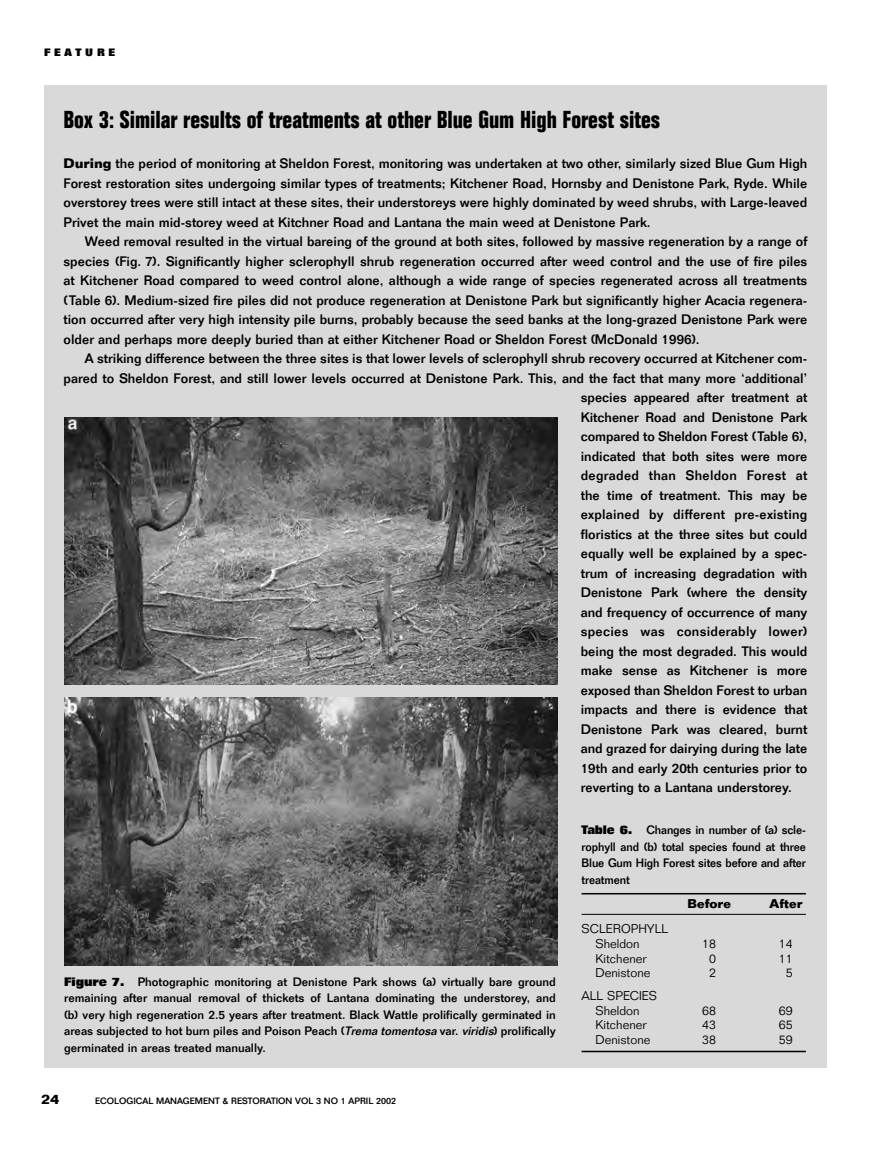
<style>
.page{position:relative;width:893px;height:1169px;background:#fff}
.page>*{position:absolute;margin:0;border:0;box-sizing:border-box;transform-origin:0 0}
.t1{font:700 condensed 24px "Folio";color:#000}
.t2{font:500 13.5px/19.5px "Folio";color:#000;text-align:justify}
.t3{font:500 13.5px "Folio";letter-spacing:.02em;color:#000}
.t4{font:700 13.5px "Folio";color:#000}
.t5{font:300 12.45px/14.7px "Folio";color:#000}
.t6{font:700 12.45px "Folio";color:#000}
.t7{font:300 12.45px "Folio";color:#d9d9d9}
.t8{font:500 12px/16.5px "Folio";letter-spacing:-.005em;color:#000;text-align:justify}
.t9{font:500 12px/16.5px "Folio";letter-spacing:-.005em;color:#000;text-align:justify;scale:.96 1}
.t10{font:800 10.5px "Folio";letter-spacing:.36em;color:#000}
.t11{font:500 9px "Folio";color:#000}
.s1{font-weight:700}
.s2{font-weight:800}
.s3{font-style:italic}
.s4{color:#000}
</style>
<div class="page">
<div style="left:44px;top:85px;width:782px;height:982px;background:#d9d9d9"></div>
<hr style="left:581px;top:893px;width:224px;height:1px;background:#000">
<hr style="left:581px;top:914px;width:224px;height:1px;background:#000">
<hr style="left:581px;top:1050px;width:224px;height:2px;background:#000">
<img style="left:64px;top:417px;width:493px;height:267px">
<img style="left:64px;top:698px;width:493px;height:267px">
<p class="t10" style="left:44px;top:48px;width:73px">FEATURE</p>
<h1 class="t1" style="left:64px;top:110px;width:598px">Box 3: Similar results of treatments at other Blue Gum High Forest sites</h1>
<p class="t2" style="left:64px;top:155px;width:745px"><span class="s1">During</span> the period of monitoring at Sheldon Forest, monitoring was undertaken at two other, similarly sized Blue Gum High Forest restoration sites undergoing similar types of treatments; Kitchener Road, Hornsby and Denistone Park, Ryde. While overstorey trees were still intact at these sites, their understoreys were highly dominated by weed shrubs, with Large-leaved Privet the main mid-storey weed at Kitchner Road and Lantana the main weed at Denistone Park.</p>
<p class="t2" style="left:64px;top:233px;width:745px;text-indent:21px">Weed removal resulted in the virtual bareing of the ground at both sites, followed by massive regeneration by a range of species (Fig. 7). Significantly higher sclerophyll shrub regeneration occurred after weed control and the use of fire piles at Kitchener Road compared to weed control alone, although a wide range of species regenerated across all treatments (Table 6). Medium-sized fire piles did not produce regeneration at Denistone Park but significantly higher Acacia regenera&shy;tion occurred after very high intensity pile burns, probably because the seed banks at the long-grazed Denistone Park were older and perhaps more deeply buried than at either Kitchener Road or Sheldon Forest (McDonald 1996).</p>
<p class="t2" style="left:85px;top:350px;width:724px">A striking difference between the three sites is that lower levels of sclerophyll shrub recovery occurred at Kitchener com-</p>
<p class="t2" style="left:64px;top:370px;width:745px">pared to Sheldon Forest, and still lower levels occurred at Denistone Park. This, and the fact that many more ‘additional’</p>
<p class="t2" style="left:580px;top:389px;width:228px">species appeared after treatment at</p>
<p class="t2" style="left:580px;top:409px;width:228px">Kitchener Road and Denistone Park</p>
<p class="t2" style="left:580px;top:428px;width:228px">compared to Sheldon Forest (Table 6),</p>
<p class="t2" style="left:580px;top:448px;width:228px">indicated that both sites were more</p>
<p class="t3" style="left:580px;top:471px;width:228px">degraded than Sheldon Forest at</p>
<p class="t2" style="left:580px;top:487px;width:228px">the time of treatment. This may be</p>
<p class="t2" style="left:580px;top:506px;width:228px">explained by different pre-existing</p>
<p class="t2" style="left:580px;top:526px;width:228px">floristics at the three sites but could</p>
<p class="t2" style="left:580px;top:545px;width:228px">equally well be explained by a spec-</p>
<p class="t2" style="left:580px;top:565px;width:228px">trum of increasing degradation with</p>
<p class="t2" style="left:580px;top:584px;width:228px">Denistone Park (where the density</p>
<p class="t2" style="left:580px;top:604px;width:228px">and frequency of occurrence of many</p>
<p class="t3" style="left:580px;top:627px;width:228px">species was considerably lower)</p>
<p class="t2" style="left:580px;top:643px;width:228px">being the most degraded. This would</p>
<p class="t2" style="left:580px;top:662px;width:228px">make sense as Kitchener is more</p>
<p class="t2" style="left:580px;top:682px;width:228px">exposed than Sheldon Forest to urban</p>
<p class="t2" style="left:580px;top:701px;width:228px">impacts and there is evidence that</p>
<p class="t2" style="left:580px;top:721px;width:228px">Denistone Park was cleared, burnt</p>
<p class="t2" style="left:580px;top:740px;width:228px">and grazed for dairying during the late</p>
<p class="t2" style="left:580px;top:759px;width:228px">19th and early 20th centuries prior to</p>
<p class="t2" style="left:580px;top:779px;width:213px">reverting to a Lantana understorey.</p>
<p class="t9" style="left:581px;top:823px;width:235px"><span class="s2">Table 6.</span> Changes in number of (a) scle&shy;rophyll and (b) total species found at three Blue Gum High Forest sites before and after treatment</p>
<p class="t6" style="left:687px;top:899px;width:45px">Before</p>
<p class="t6" style="left:769px;top:899px;width:35px">After</p>
<p class="t5" style="left:595px;top:923px;width:74px;text-indent:-14px">SCLEROPHYLL<br>Sheldon</p>
<p class="t5" style="left:702px;top:937px;width:15px">18</p>
<p class="t5" style="left:778px;top:937px;width:15px">14</p>
<p class="t8" style="left:64px;top:974px;width:493px"><span class="s2">Figure 7.</span> Photographic monitoring at Denistone Park shows (a) virtually bare ground remaining after manual removal of thickets of Lantana dominating the understorey, and (b) very high regeneration 2.5 years after treatment. Black Wattle prolifically germinated in areas subjected to hot burn piles and Poison Peach (<span class="s3">Trema tomentosa</span> var. <span class="s3">viridis</span>) prolifically germinated in areas treated manually.</p>
<p class="t4" style="left:41px;top:1094px;width:20px">24</p>
<p class="t11" style="left:95px;top:1097px;width:302px">ECOLOGICAL MANAGEMENT &amp; RESTORATION VOL 3 NO 1 APRIL 2002</p>
<p class="t5" style="left:595px;top:952px;width:53px">Kitchener</p>
<p class="t7" style="left:702px;top:953px;width:15px">1<span class="s4">0</span></p>
<p class="t5" style="left:778px;top:952px;width:15px">11</p>
<p class="t5" style="left:595px;top:967px;width:57px">Denistone</p>
<p class="t7" style="left:702px;top:968px;width:15px">1<span class="s4">2</span></p>
<p class="t7" style="left:778px;top:968px;width:15px">1<span class="s4">5</span></p>
<p class="t5" style="left:581px;top:989px;width:77px;text-align:center">ALL SPECIES<br>Sheldon</p>
<p class="t5" style="left:702px;top:1004px;width:15px">68</p>
<p class="t5" style="left:778px;top:1004px;width:15px">69</p>
<p class="t5" style="left:595px;top:1019px;width:53px">Kitchener</p>
<p class="t5" style="left:702px;top:1019px;width:15px">43</p>
<p class="t5" style="left:778px;top:1019px;width:15px">65</p>
<p class="t5" style="left:595px;top:1033px;width:57px">Denistone</p>
<p class="t5" style="left:702px;top:1033px;width:15px">38</p>
<p class="t5" style="left:778px;top:1033px;width:15px">59</p>
</div>
